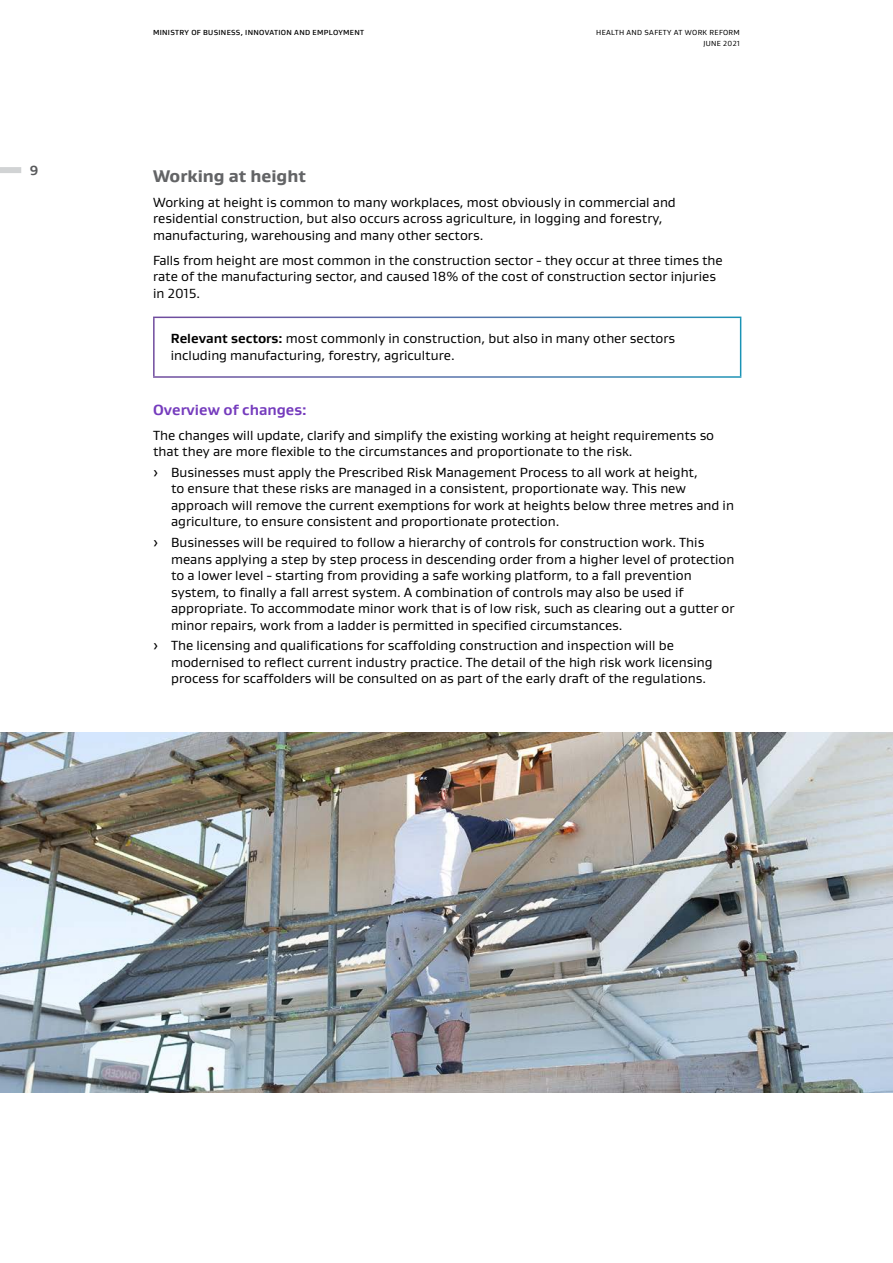
<style>
.page{position:relative;width:893px;height:1263px;background:#fff}
.page>*{position:absolute;margin:0;border:0;box-sizing:border-box;transform-origin:0 0}
.t1{font:800 17.25px "Gustan";color:#636466}
.t2{font:700 15px "Gustan";color:#753bbd}
.t3{font:13.5px/16.5px "Gustan";color:#000}
.t4{font:700 13.5px "Gustan";color:#58595b}
.t5{font:500 7.5px "Gustan";letter-spacing:.04em;color:#000}
.t6{font:7.5px "Gustan";letter-spacing:.04em;color:#000}
.s1{font-weight:700}
</style>
<div class="page">
<div style="left:0;top:167px;width:21px;height:6px;background:#d1d3d4"></div>
<img style="left:0;top:733px;width:893px;height:360px">
<p class="t5" style="left:153px;top:27px;width:212px">MINISTRY OF BUSINESS, INNOVATION AND EMPLOYMENT</p>
<p class="t6" style="left:596px;top:27px;width:145px">HEALTH AND SAFETY AT WORK REFORM</p>
<p class="t6" style="left:703px;top:39px;width:38px">JUNE 2021</p>
<p class="t4" style="left:30px;top:161px;width:10px">9</p>
<h3 class="t1" style="left:153px;top:165px;width:154px">Working at height</h3>
<p class="t3" style="left:153px;top:194px;width:524px">Working at height is common to many workplaces, most obviously in commercial and residential construction, but also occurs across agriculture, in logging and forestry, manufacturing, warehousing and many other sectors.</p>
<p class="t3" style="left:153px;top:252px;width:571px">Falls from height are most common in the construction sector - they occur at three times the rate of the manufacturing sector, and caused 18% of the cost of construction sector injuries in 2015.</p>
<p class="t3" style="left:171px;top:330px;width:506px"><span class="s1">Relevant sectors:</span> most commonly in construction, but also in many other sectors including manufacturing, forestry, agriculture.</p>
<h4 class="t2" style="left:153px;top:399px;width:155px">Overview of changes:</h4>
<p class="t3" style="left:153px;top:426px;width:563px">The changes will update, clarify and simplify the existing working at height requirements so that they are more flexible to the circumstances and proportionate to the risk.</p>
<p class="t3" style="left:171px;top:464px;width:564px;text-indent:-18px">› Businesses must apply the Prescribed Risk Management Process to all work at height,<br>to ensure that these risks are managed in a consistent, proportionate way. This new approach will remove the current exemptions for work at heights below three metres and in agriculture, to ensure consistent and proportionate protection.</p>
<p class="t3" style="left:171px;top:534px;width:565px;text-indent:-18px">› Businesses will be required to follow a hierarchy of controls for construction work. This means applying a step by step process in descending order from a higher level of protection to a lower level - starting from providing a safe working platform, to a fall prevention system, to finally a fall arrest system. A combination of controls may also be used if appropriate. To accommodate minor work that is of low risk, such as clearing out a gutter or minor repairs, work from a ladder is permitted in specified circumstances.</p>
<p class="t3" style="left:171px;top:637px;width:543px;text-indent:-18px">› The licensing and qualifications for scaffolding construction and inspection will be modernised to reflect current industry practice. The detail of the high risk work licensing process for scaffolders will be consulted on as part of the early draft of the regulations.</p>
</div>
